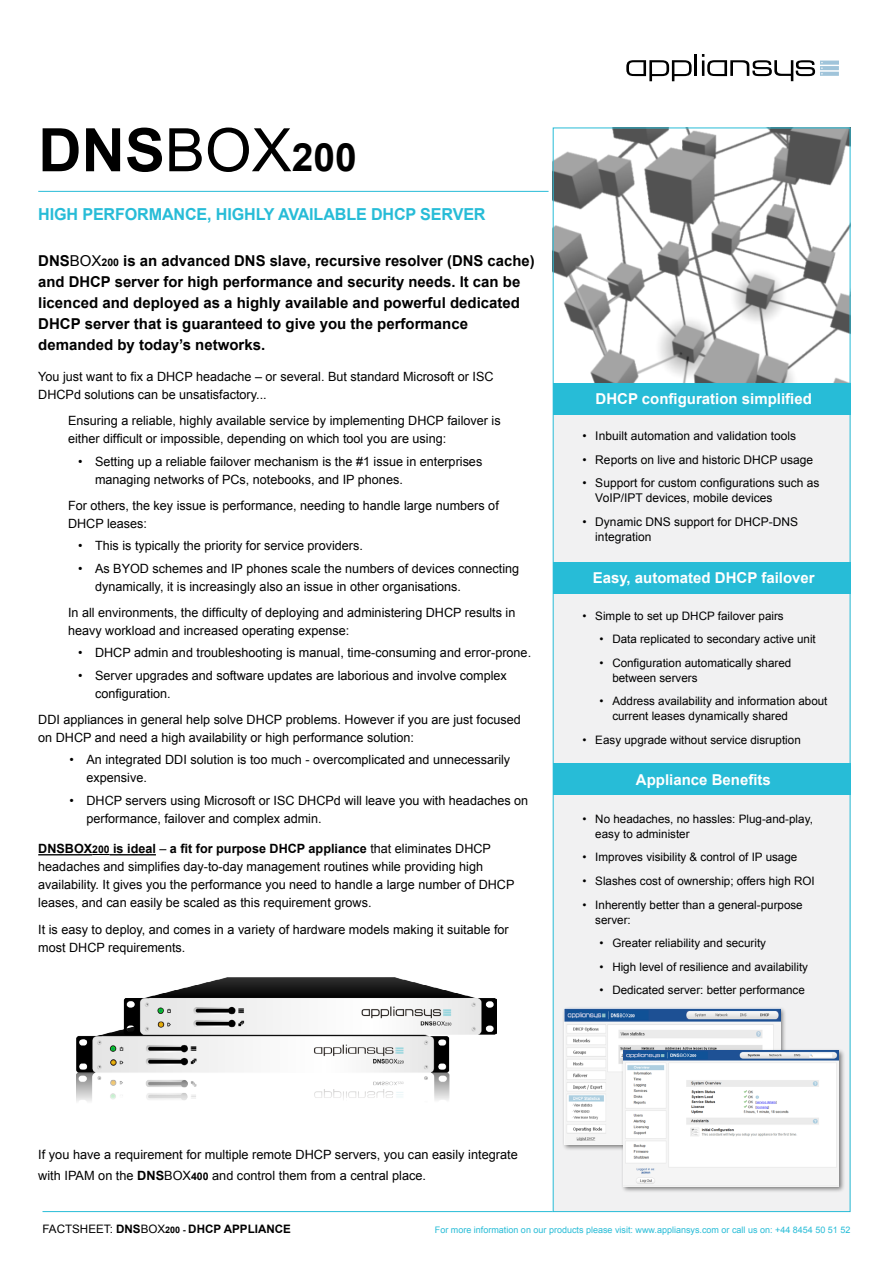
<style>
.page{position:relative;width:893px;height:1263px;background:#fff}
.page>*{position:absolute;margin:0;border:0;box-sizing:border-box;transform-origin:0 0}
.t1{font:700 60px "Arial";color:#000}
.t2{font:700 16.5px "Arial";letter-spacing:-.01em;color:#27bcd7}
.t3{font:700 15px/21px "Arial";color:#000}
.t4{font:700 15px "Arial";color:#fff}
.t5{font:12.75px/18px "Arial";color:#000}
.t6{font:12px/15px "Arial";color:#000}
.t7{font:11.7px/15px "Arial";color:#000}
.t8{font:700 11.7px "Arial";color:#000}
.t9{font:9px "Arial";color:#27bcd7}
.s1{font-weight:400}
.s2{font-size:39px}
.s3{font-size:10.5px}
.s4{font-weight:700}
.s5{font-weight:700;font-size:10.5px}
.s6{font-weight:700;font-size:9px}
</style>
<div class="page">
<hr style="left:38px;top:854px;width:54px;height:1px;background:#000">
<svg style="left:92px;top:854px;width:18px;height:1px"></svg>
<hr style="left:110px;top:854px;width:46px;height:1px;background:#000">
<div style="left:553px;top:415px;width:297px;height:797px;background:#f1f1f2"></div>
<img style="left:555px;top:130px;width:293px;height:253px">
<div style="left:553px;top:383px;width:297px;height:32px;background:#27bcd7"></div>
<div style="left:553px;top:562px;width:297px;height:32px;background:#27bcd7"></div>
<div style="left:553px;top:763px;width:297px;height:32px;background:#27bcd7"></div>
<div style="left:563px;top:1006px;width:224px;height:144px;background:#000;opacity:.5"></div>
<img style="left:565px;top:1008px;width:215px;height:136px">
<div style="left:621px;top:1048px;width:224px;height:145px;background:#000;opacity:.5"></div>
<img style="left:623px;top:1051px;width:216px;height:136px">
<img style="left:77px;top:977px;width:419px;height:125px">
<svg style="left:626px;top:60px;width:66px;height:21px"></svg>
<hr style="left:695px;top:54px;width:2px;height:22px;background:#000">
<svg style="left:702px;top:54px;width:137px;height:27px"></svg>
<hr style="left:38px;top:191px;width:511px;height:1px;background:#27bcd7">
<hr style="left:43px;top:1211px;width:510px;height:1px;background:#27bcd7">
<h1 class="t1" style="left:38px;top:110px;width:320px">DNS<span class="s1">BOX</span><span class="s2">200</span></h1>
<p class="t2" style="left:38px;top:203px;width:449px">High performance, HIGHLY AVAILABLE DHCP server</p>
<p class="t3" style="left:38px;top:251px;width:498px">DNS<span class="s1">BOX</span><span class="s3">200</span> is an advanced DNS slave, recursive resolver (DNS cache) and DHCP server for high performance and security needs. It can be licenced and deployed as a highly available and powerful dedicated DHCP server that is guaranteed to give you the performance demanded by today’s networks.</p>
<p class="t5" style="left:38px;top:367px;width:457px">You just want to fix a DHCP headache – or several. But standard Microsoft or ISC<br>DHCPd solutions can be unsatisfactory...</p>
<p class="t5" style="left:68px;top:412px;width:434px">Ensuring a reliable, highly available service by implementing DHCP failover is either difficult or impossible, depending on which tool you are using:</p>
<p class="t5" style="left:95px;top:452px;width:389px;text-indent:-17px">• Setting up a reliable failover mechanism is the #1 issue in enterprises managing networks of PCs, notebooks, and IP phones.</p>
<p class="t5" style="left:68px;top:497px;width:432px">For others, the key issue is performance, needing to handle large numbers of<br>DHCP leases:</p>
<p class="t5" style="left:78px;top:537px;width:286px">• This is typically the priority for service providers.</p>
<p class="t5" style="left:95px;top:559px;width:426px;text-indent:-17px">• As BYOD schemes and IP phones scale the numbers of devices connecting dynamically, it is increasingly also an issue in other organisations.</p>
<p class="t5" style="left:68px;top:604px;width:449px">In all environments, the difficulty of deploying and administering DHCP results in heavy workload and increased operating expense:</p>
<p class="t5" style="left:78px;top:644px;width:455px">• DHCP admin and troubleshooting is manual, time-consuming and error-prone.</p>
<p class="t5" style="left:95px;top:666px;width:413px;text-indent:-17px">• Server upgrades and software updates are laborious and involve complex configuration.</p>
<p class="t5" style="left:38px;top:711px;width:484px">DDI appliances in general help solve DHCP problems. However if you are just focused on DHCP and need a high availability or high performance solution:</p>
<p class="t5" style="left:87px;top:751px;width:425px;text-indent:-17px">• An integrated DDI solution is too much - overcomplicated and unnecessarily expensive.</p>
<p class="t5" style="left:87px;top:791px;width:443px;text-indent:-17px">• DHCP servers using Microsoft or ISC DHCPd will leave you with headaches on performance, failover and complex admin.</p>
<p class="t5" style="left:38px;top:840px;width:478px"><span class="s4">DNSBOX</span><span class="s5">200</span> <span class="s4">is ideal</span> – <span class="s4">a fit for purpose DHCP appliance</span> that eliminates DHCP headaches and simplifies day-to-day management routines while providing high availability. It gives you the performance you need to handle a large number of DHCP leases, and can easily be scaled as this requirement grows.</p>
<p class="t5" style="left:38px;top:921px;width:472px">It is easy to deploy, and comes in a variety of hardware models making it suitable for most DHCP requirements.</p>
<p class="t4" style="left:595px;top:389px;width:218px">DHCP configuration simplified</p>
<p class="t6" style="left:583px;top:429px;width:215px">• Inbuilt automation and validation tools</p>
<p class="t6" style="left:583px;top:452px;width:232px">• Reports on live and historic DHCP usage</p>
<p class="t6" style="left:595px;top:476px;width:226px;text-indent:-13px">• Support for custom configurations such as<br>VoIP/IPT devices, mobile devices</p>
<p class="t6" style="left:595px;top:514px;width:204px;text-indent:-13px">• Dynamic DNS support for DHCP-DNS integration</p>
<p class="t4" style="left:593px;top:568px;width:224px">Easy, automated DHCP failover</p>
<p class="t7" style="left:583px;top:608px;width:203px">• Simple to set up DHCP failover pairs</p>
<p class="t7" style="left:600px;top:632px;width:218px">• Data replicated to secondary active unit</p>
<p class="t7" style="left:612px;top:655px;width:180px;text-indent:-13px">• Configuration automatically shared between servers</p>
<p class="t7" style="left:612px;top:694px;width:217px;text-indent:-13px">• Address availability and information about current leases dynamically shared</p>
<p class="t7" style="left:583px;top:732px;width:220px">• Easy upgrade without service disruption</p>
<p class="t4" style="left:636px;top:769px;width:137px">Appliance Benefits</p>
<p class="t7" style="left:595px;top:811px;width:219px;text-indent:-13px">• No headaches, no hassles: Plug-and-play, easy to administer</p>
<p class="t7" style="left:583px;top:850px;width:216px">• Improves visibility &amp; control of IP usage</p>
<p class="t7" style="left:583px;top:873px;width:234px">• Slashes cost of ownership; offers high ROI</p>
<p class="t7" style="left:595px;top:897px;width:209px;text-indent:-13px">• Inherently better than a general-purpose server:</p>
<p class="t7" style="left:600px;top:935px;width:168px">• Greater reliability and security</p>
<p class="t7" style="left:600px;top:959px;width:210px">• High level of resilience and availability</p>
<p class="t7" style="left:600px;top:982px;width:207px">• Dedicated server: better performance</p>
<p class="t5" style="left:38px;top:1144px;width:481px;line-height:21px">If you have a requirement for multiple remote DHCP servers, you can easily integrate with IPAM on the <span class="s4">DNS</span>BOX<span class="s5">400</span> and control them from a central place.</p>
<p class="t7" style="left:43px;top:1221px;width:191px">FACTSHEET: <span class="s4">DNS</span>BOX<span class="s6">200 -</span> <span class="s4">DHCP APP</span></p>
<p class="t8" style="left:248px;top:1221px;width:36px">LIANCE</p>
<p class="t9" style="left:435px;top:1224px;width:417px">For more information on our products please visit: www.appliansys.com or call us on: +44 8454 50 51 52</p>
</div>
